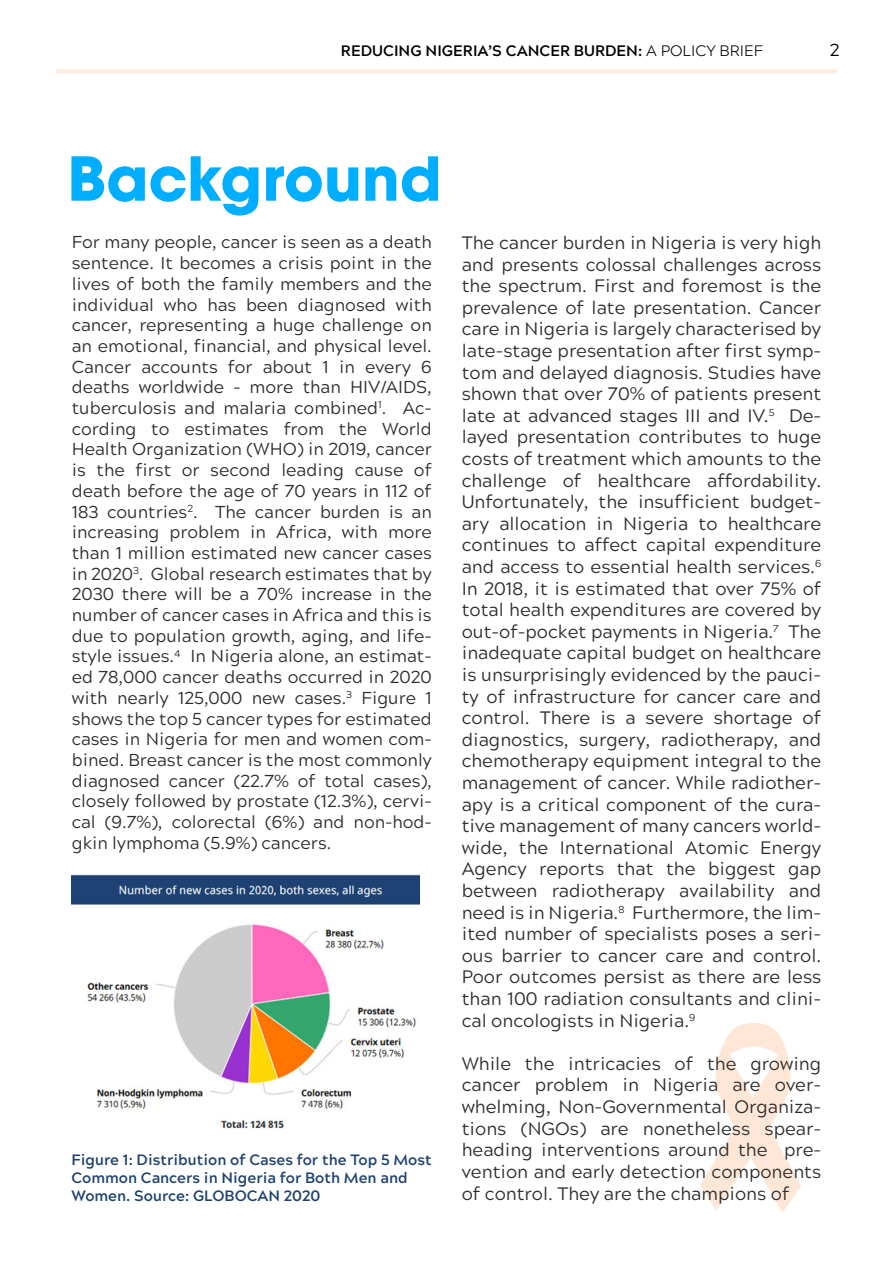
<style>
.page{position:relative;width:893px;height:1263px;background:#fff}
.page>*{position:absolute;margin:0;border:0;box-sizing:border-box;transform-origin:0 0}
.t1{font:700 60px "ITC Avant Garde Pro";color:#00aeff}
.t2{font:18px/21.6px "Acherus Grotesque";color:#2d2d2d;text-align:justify}
.t3{font:17.25px/20.7px "Acherus Grotesque";color:#2d2d2d;text-align:justify}
.t4{font:17.25px "Acherus Grotesque";color:#000}
.t5{font:700 15.15px "Acherus Grotesque";color:#000}
.t6{font:700 15px/18px "Acherus Grotesque";color:#1e4273}
.s1{font-weight:300}
</style>
<div class="page">
<svg style="left:700px;top:1023px;width:101px;height:190px"></svg>
<div style="left:56px;top:69px;width:781px;height:5px;background:#ffeee3"></div>
<img style="left:71px;top:874px;width:348px;height:255px">
<p class="t5" style="left:341px;top:38px;width:424px">REDUCING NIGERIA’S CANCER BURDEN: <span class="s1">A POLICY BRIEF</span></p>
<p class="t4" style="left:830px;top:36px;width:11px">2</p>
<h1 class="t1" style="left:67px;top:138px;width:376px">Background</h1>
<p class="t3" style="left:72px;top:231px;width:362px">For many people, cancer is seen as a death sentence. It becomes a crisis point in the lives of both the family members and the individual who has been diagnosed with cancer, representing a huge challenge on an emotional, financial, and physical level.<br>Cancer accounts for about 1 in every 6 deaths worldwide – more than HIV/AIDS, tuberculosis and malaria combined<sup>1</sup>. Ac&shy;cording to estimates from the World Health Organization (WHO) in 2019, cancer is the first or second leading cause of death before the age of 70 years in 112 of 183 countries<sup>2</sup>. The cancer burden is an increasing problem in Africa, with more than 1 million estimated new cancer cases in 2020<sup>3</sup>. Global research estimates that by 2030 there will be a 70% increase in the number of cancer cases in Africa and this is due to population growth, aging, and life&shy;style issues.<sup>4</sup> In Nigeria alone, an estimat&shy;ed 78,000 cancer deaths occurred in 2020 with nearly 125,000 new cases.<sup>3</sup> Figure 1 shows the top 5 cancer types for estimated cases in Nigeria for men and women com&shy;bined. Breast cancer is the most commonly diagnosed cancer (22.7% of total cases), closely followed by prostate (12.3%), cervi&shy;cal (9.7%), colorectal (6%) and non-hod&shy;gkin lymphoma (5.9%) cancers.</p>
<p class="t6" style="left:72px;top:1149px;width:362px">Figure 1: Distribution of Cases for the Top 5 Most<br>Common Cancers in Nigeria for Both Men and<br>Women. Source: GLOBOCAN 2020</p>
<p class="t2" style="left:462px;top:231px;width:361px">The cancer burden in Nigeria is very high and presents colossal challenges across the spectrum. First and foremost is the prevalence of late presentation. Cancer care in Nigeria is largely characterised by late-stage presentation after first symp&shy;tom and delayed diagnosis. Studies have shown that over 70% of patients present late at advanced stages III and IV.<sup>5</sup> De&shy;layed presentation contributes to huge costs of treatment which amounts to the challenge of healthcare affordability.<br>Unfortunately, the insufficient budget&shy;ary allocation in Nigeria to healthcare continues to affect capital expenditure and access to essential health services.<sup>6<br></sup>In 2018, it is estimated that over 75% of total health expenditures are covered by out-of-pocket payments in Nigeria.<sup>7</sup> The inadequate capital budget on healthcare is unsurprisingly evidenced by the pauci&shy;ty of infrastructure for cancer care and control. There is a severe shortage of diagnostics, surgery, radiotherapy, and chemotherapy equipment integral to the management of cancer. While radiother&shy;apy is a critical component of the cura&shy;tive management of many cancers world&shy;wide, the International Atomic Energy Agency reports that the biggest gap between radiotherapy availability and need is in Nigeria.<sup>8</sup> Furthermore, the lim&shy;ited number of specialists poses a seri&shy;ous barrier to cancer care and control.<br>Poor outcomes persist as there are less than 100 radiation consultants and clini&shy;cal oncologists in Nigeria.<sup>9</sup></p>
<p class="t2" style="left:462px;top:1051px;width:361px">While the intricacies of the growing cancer problem in Nigeria are over&shy;whelming, Non-Governmental Organiza&shy;tions (NGOs) are nonetheless spear&shy;heading interventions around the pre&shy;vention and early detection components of control. They are the champions of</p>
</div>
